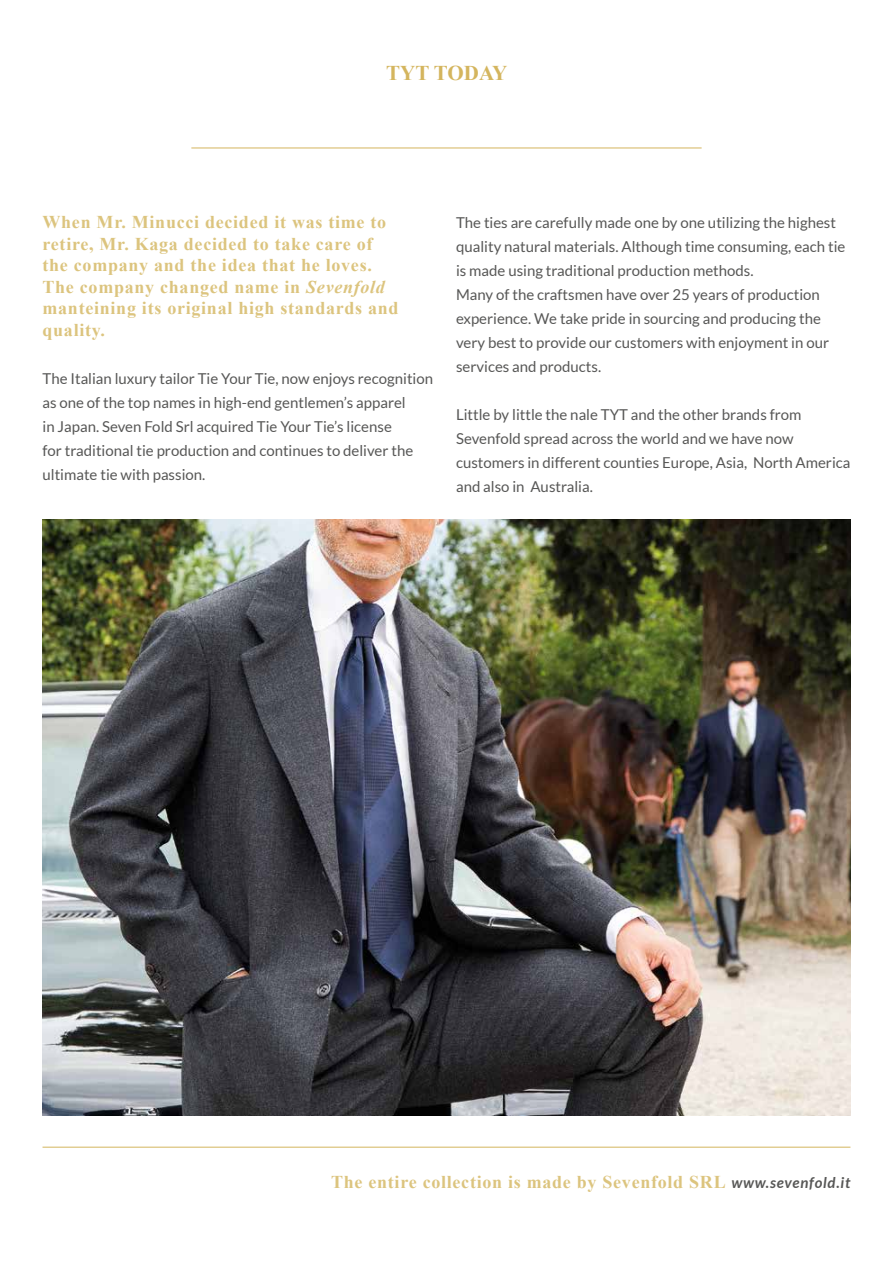
<style>
.page{position:relative;width:893px;height:1263px;background:#fff}
.page>*{position:absolute;margin:0;border:0;box-sizing:border-box;transform-origin:0 0}
.t1{font:700 21px "Times New Roman";color:#d4b55e}
.t2{font:700 18px/21.6px "Times New Roman";letter-spacing:.04em;color:#dcc47e}
.t3{font:15px/24px "Lato";color:#575756}
.s1{font-style:italic}
.s2{font-family:"Lato";font-style:italic;font-size:15px;color:#575756}
</style>
<div class="page">
<hr style="left:191px;top:148px;width:511px;height:1px;background:#d4b55e">
<hr style="left:43px;top:1147px;width:807px;height:1px;background:#d4b55e">
<img style="left:42px;top:519px;width:809px;height:596px">
<h1 class="t1" style="left:386px;top:59px;width:123px">TYT TODAY</h1>
<p class="t2" style="left:43px;top:211px;width:358px">When Mr. Minucci decided it was time to retire, Mr. Kaga decided to take care of the company and the idea that he loves.<br>The company changed name in <span class="s1">Sevenfold </span>manteining its original high standards and quality.</p>
<p class="t3" style="left:43px;top:366px;width:392px">The Italian luxury tailor Tie Your Tie, now enjoys recognition as one of the top names in high-end gentlemen’s apparel<br>in Japan. Seven Fold Srl acquired Tie Your Tie’s license<br>for traditional tie production and continues to deliver the ultimate tie with passion.</p>
<p class="t3" style="left:456px;top:210px;width:391px">The ties are carefully made one by one utilizing the highest quality natural materials. Although time consuming, each tie is made using traditional production methods.<br>Many of the craftsmen have over 25 years of production experience. We take pride in sourcing and producing the very best to provide our customers with enjoyment in our services and products.</p>
<p class="t3" style="left:456px;top:402px;width:396px">Little by little the nale TYT and the other brands from Sevenfold spread across the world and we have now customers in different counties Europe, Asia, North America and also in Australia.</p>
<p class="t2" style="left:331px;top:1171px;width:521px">The entire collection is made by Sevenfold SRL <span class="s2">www.sevenfold.it</span></p>
</div>
